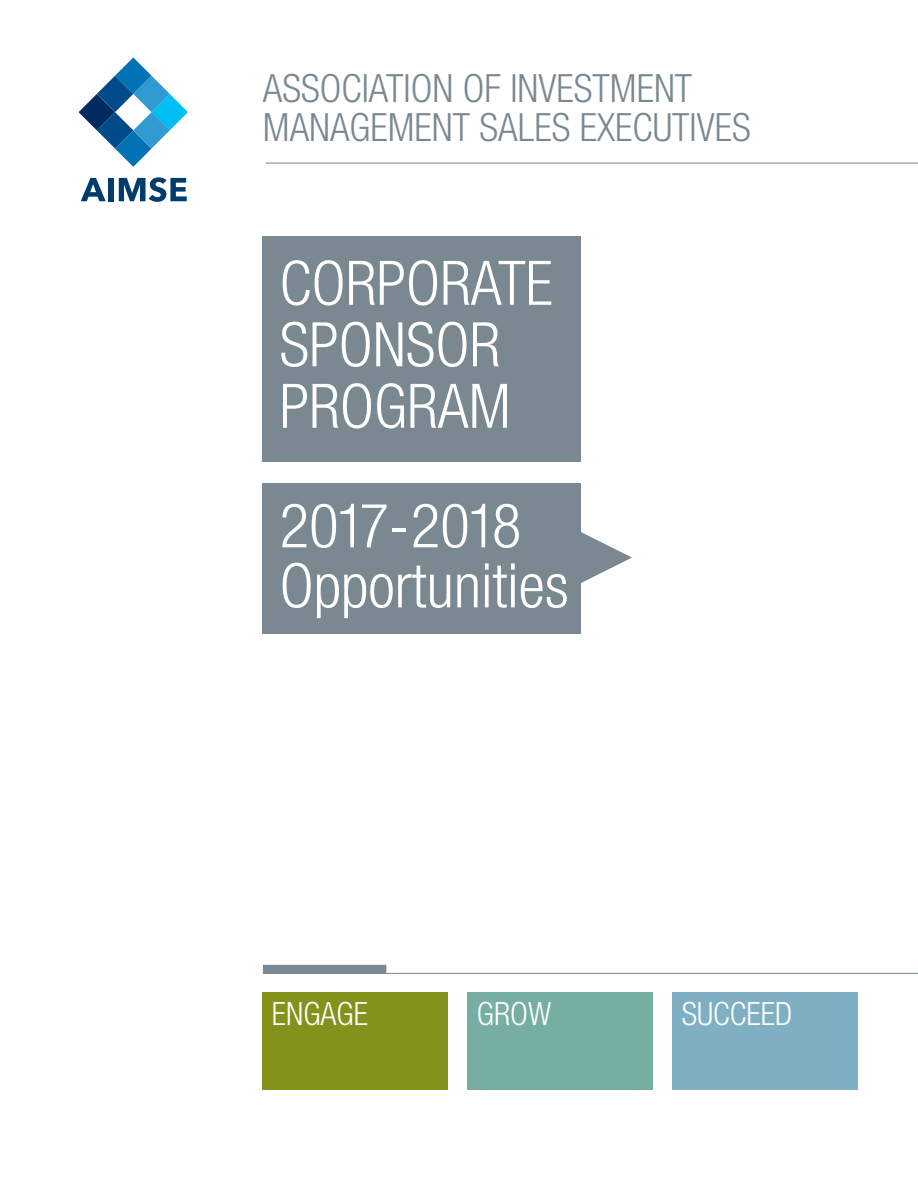
<style>
.page{position:relative;width:918px;height:1188px;background:#fff}
.page>*{position:absolute;margin:0;border:0;box-sizing:border-box;transform-origin:0 0}
.t1{font:300 condensed 61.5px/61.5px "Helvetica Neue LT Std";color:#fff}
.t2{font:300 condensed 39px/39px "Helvetica Neue LT Std";color:#798891}
.t3{font:300 condensed 32.1px "Helvetica Neue LT Std";color:#fff}
</style>
<div class="page">
<div style="left:263px;top:992px;width:185px;height:98px;background:#82921b"></div>
<div style="left:468px;top:992px;width:185px;height:98px;background:#76aea4"></div>
<div style="left:673px;top:992px;width:185px;height:98px;background:#7fafc2"></div>
<div style="left:263px;top:236px;width:318px;height:226px;background:#798891"></div>
<div style="left:263px;top:484px;width:318px;height:150px;background:#798891"></div>
<hr style="left:263px;top:973px;width:655px;height:1px;background:#798891">
<div style="left:263px;top:965px;width:123px;height:9px;background:#798891"></div>
<hr style="left:266px;top:163px;width:652px;height:1px;background:#798891">
<svg style="left:79px;top:57px;width:109px;height:110px"></svg>
<svg style="left:81px;top:178px;width:25px;height:23px"></svg>
<div style="left:108px;top:178px;width:6px;height:23px;background:#003d6d"></div>
<svg style="left:119px;top:177px;width:68px;height:25px"></svg>
<p class="t2" style="left:263px;top:68px;width:489px">ASSOCIATION OF INVESTMENT<br>MANAGEMENT SALES EXECUTIVES</p>
<h1 class="t1" style="left:280px;top:252px;width:275px">CORPORATE<br>SPONSOR<br>PROGRAM</h1>
<h1 class="t1" style="left:280px;top:495px;width:365px;line-height:60px">2017-2018<br>Opportunities<sup>►</sup></h1>
<p class="t3" style="left:272px;top:996px;width:98px">ENGAGE</p>
<p class="t3" style="left:477px;top:996px;width:76px">GROW</p>
<p class="t3" style="left:682px;top:996px;width:112px">SUCCEED</p>
</div>
